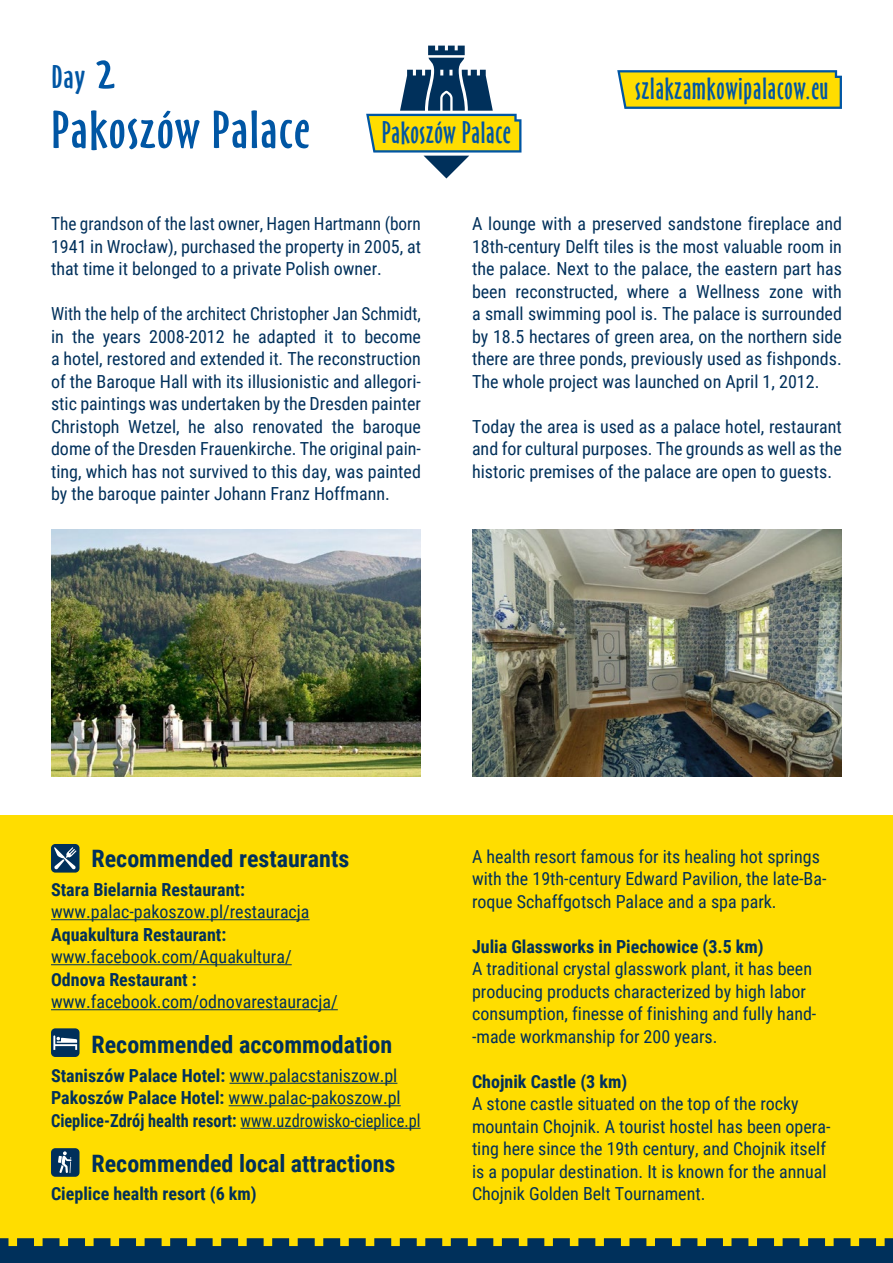
<style>
.page{position:relative;width:893px;height:1263px;background:#fff}
.page>*{position:absolute;margin:0;border:0;box-sizing:border-box;transform-origin:0 0}
.t1{font:49.5px "Oz Handicraft BT";letter-spacing:.02em;color:#0056a4;scale:1.2 1}
.t2{font:30px "Oz Handicraft BT";color:#0056a4;scale:1.2 1}
.t3{font:28.8px "Oz Handicraft BT";letter-spacing:.02em;color:#0056a4}
.t4{font:28.65px "Oz Handicraft BT";letter-spacing:.03em;color:#0056a4}
.t5{font:700 24px "Roboto Condensed";color:#00305b}
.t6{font:18px/22.5px "Roboto Condensed";color:#00305b}
.t7{font:18px/22.5px "Roboto Condensed";color:#00305b;text-align:justify;scale:.96 1}
.t8{font:700 18px/22.5px "Roboto Condensed";color:#00305b}
.s1{font-size:49.5px}
.s2{font-weight:400}
</style>
<div class="page">
<div style="left:0;top:816px;width:893px;height:447px;background:#fd0"></div>
<svg style="left:617px;top:70px;width:225px;height:39px;background:#dccb1c"></svg>
<svg style="left:0;top:1238px;width:893px;height:25px;background:#1d4350"></svg>
<hr style="left:51px;top:919px;width:259px;height:1px;background:#00305b">
<hr style="left:51px;top:964px;width:241px;height:1px;background:#00305b">
<hr style="left:51px;top:1009px;width:287px;height:1px;background:#00305b">
<hr style="left:229px;top:1083px;width:168px;height:1px;background:#00305b">
<hr style="left:229px;top:1105px;width:172px;height:1px;background:#00305b">
<hr style="left:240px;top:1128px;width:181px;height:1px;background:#00305b">
<div style="left:51px;top:1148px;width:28px;height:29px;background:#00305b;border-radius:4px"></div>
<svg style="left:58px;top:1151px;width:14px;height:22px"></svg>
<div style="left:51px;top:1028px;width:28px;height:29px;background:#00305b;border-radius:4px"></div>
<svg style="left:53px;top:1035px;width:24px;height:15px"></svg>
<div style="left:51px;top:844px;width:28px;height:28px;background:#00305b;border-radius:4px"></div>
<svg style="left:54px;top:847px;width:22px;height:22px"></svg>
<svg style="left:366px;top:45px;width:156px;height:134px"></svg>
<img style="left:472px;top:530px;width:370px;height:246px">
<img style="left:51px;top:530px;width:370px;height:246px">
<h2 class="t2" style="left:51px;top:58px;width:54px">Day <span class="s1">2</span></h2>
<h1 class="t1" style="left:51px;top:97px;width:217px">Pakoszów Palace</h1>
<h3 class="t3" style="left:382px;top:114px;width:131px">Pakoszów Palace</h3>
<h3 class="t4" style="left:635px;top:70px;width:195px">szlakzamkowipalacow.eu</h3>
<p class="t7" style="left:51px;top:212px;width:387px">The grandson of the last owner, Hagen Hartmann (born 1941 in Wrocław), purchased the property in 2005, at that time it belonged to a private Polish owner.</p>
<p class="t7" style="left:51px;top:302px;width:387px">With the help of the architect Christopher Jan Schmidt, in the years 2008-2012 he adapted it to become a hotel, restored and extended it. The reconstruction of the Baroque Hall with its illusionistic and allegori&shy;stic paintings was undertaken by the Dresden painter Christoph Wetzel, he also renovated the baroque dome of the Dresden Frauenkirche. The original pain&shy;ting, which has not survived to this day, was painted by the baroque painter Johann Franz Hoffmann.</p>
<p class="t6" style="left:472px;top:212px;width:371px;text-align:justify">A lounge with a preserved sandstone fireplace and 18th-century Delft tiles is the most valuable room in the palace. Next to the palace, the eastern part has been reconstructed, where a Wellness zone with a small swimming pool is. The palace is surrounded by 18.5 hectares of green area, on the northern side there are three ponds, previously used as fishponds.<br>The whole project was launched on April 1, 2012.</p>
<p class="t6" style="left:472px;top:414px;width:371px;text-align:justify">Today the area is used as a palace hotel, restaurant and for cultural purposes. The grounds as well as the historic premises of the palace are open to guests.</p>
<h3 class="t5" style="left:92px;top:842px;width:259px">Recommended restaurants</h3>
<p class="t8" style="left:51px;top:877px;width:195px">Stara Bielarnia Restaurant:</p>
<p class="t6" style="left:51px;top:900px;width:260px">www.palac-pakoszow.pl/restauracja</p>
<p class="t8" style="left:51px;top:922px;width:177px">Aquakultura Restaurant:</p>
<p class="t6" style="left:51px;top:945px;width:242px">www.facebook.com/Aquakultura/</p>
<p class="t8" style="left:51px;top:967px;width:147px">Odnova Restaurant :</p>
<p class="t6" style="left:51px;top:990px;width:288px">www.facebook.com/odnovarestauracja/</p>
<h3 class="t5" style="left:92px;top:1028px;width:302px">Recommended accommodation</h3>
<p class="t8" style="left:51px;top:1063px;width:371px">Staniszów Palace Hotel: <span class="s2">www.palacstaniszow.pl<br></span>Pakoszów Palace Hotel: <span class="s2">www.palac-pakoszow.pl<br></span>Cieplice-Zdrój health resort: <span class="s2">www.uzdrowisko-cieplice.pl</span></p>
<h3 class="t5" style="left:92px;top:1146px;width:305px">Recommended local attractions</h3>
<p class="t8" style="left:51px;top:1182px;width:207px">Cieplice health resort (6 km)</p>
<p class="t6" style="left:472px;top:844px;width:356px">A health resort famous for its healing hot springs with the 19th-century Edward Pavilion, the late-Ba&shy;roque Schaffgotsch Palace and a spa park.</p>
<p class="t8" style="left:472px;top:934px;width:293px">Julia Glassworks in Piechowice (3.5 km)</p>
<p class="t6" style="left:472px;top:957px;width:346px">A traditional crystal glasswork plant, it has been producing products characterized by high labor consumption, finesse of finishing and fully hand--made workmanship for 200 years.</p>
<p class="t8" style="left:472px;top:1069px;width:157px">Chojnik Castle (3 km)</p>
<p class="t6" style="left:472px;top:1092px;width:360px">A stone castle situated on the top of the rocky mountain Chojnik. A tourist hostel has been opera&shy;ting here since the 19th century, and Chojnik itself is a popular destination. It is known for the annual Chojnik Golden Belt Tournament.</p>
</div>
